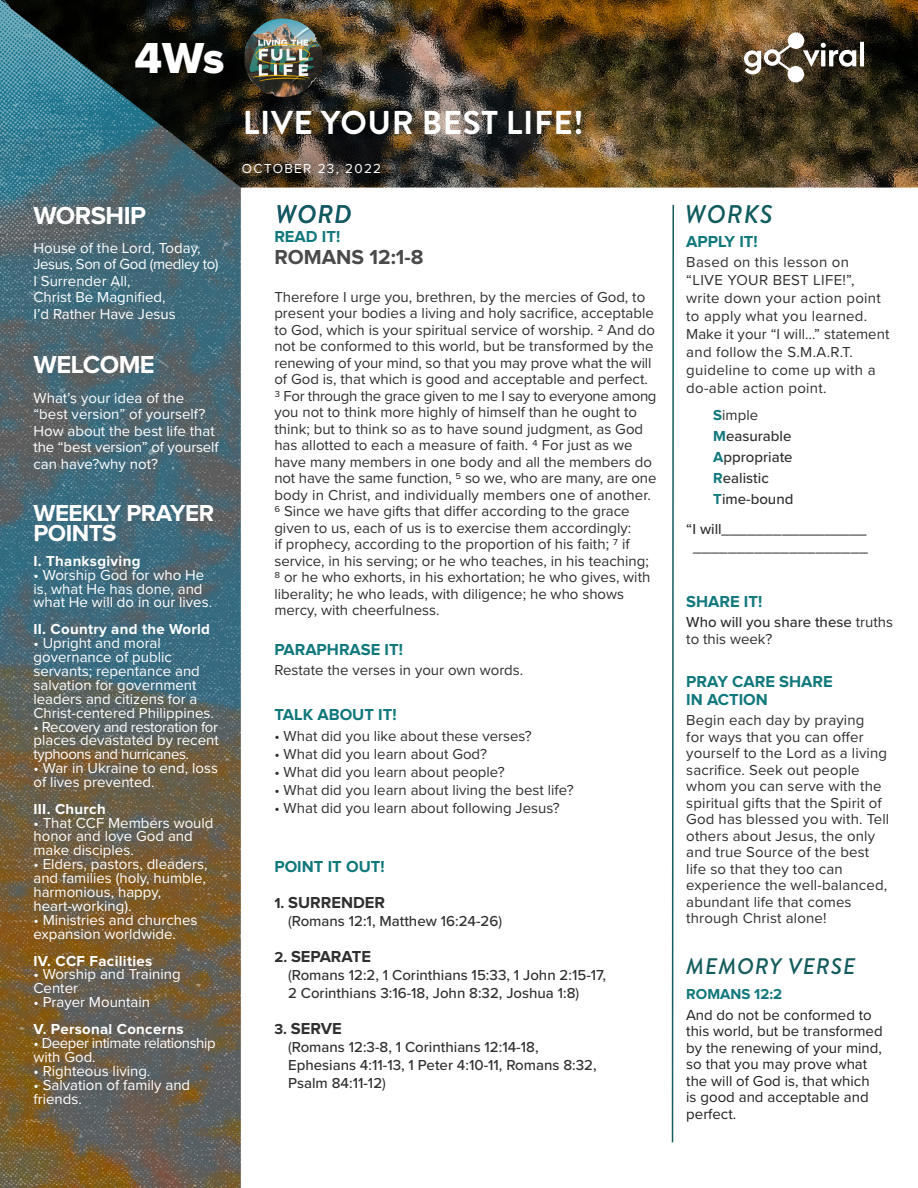
<style>
.page{position:relative;width:918px;height:1188px;background:#fff}
.page>*{position:absolute;margin:0;border:0;box-sizing:border-box;transform-origin:0 0}
.t1{font:45px "Proxima Nova Extrabld";color:#fff}
.t2{font:700 33px "Brandon Grotesque";letter-spacing:.02em;color:#fff}
.t3{font:700 25.5px "Proxima Nova";letter-spacing:-.02em;color:#fff}
.t4{font:italic 500 25.5px "Brandon Grotesque";letter-spacing:.04em;color:#105b5e}
.t5{font:700 24px/19.8px "Proxima Nova";letter-spacing:-.02em;color:#fff}
.t6{font:italic 500 22.5px "Brandon Grotesque";letter-spacing:.04em;color:#145c5e}
.t7{font:700 21px "Proxima Nova";color:#4a4a4a}
.t8{font:700 16.5px "Proxima Nova";color:#11787c}
.t9{font:700 16.5px "Proxima Nova";color:#303030}
.t10{font:15px/16.5px "Proxima Nova";color:#303030}
.t11{font:15px/13.8px "Proxima Nova";color:#fff}
.t12{font:500 15px/16.5px "Proxima Nova";color:#303030}
.t13{font:15px/18px "Proxima Nova";letter-spacing:.02em;color:#303030}
.t14{font:15px/16.5px "Proxima Nova";color:#231f20}
.t15{font:700 15px "Proxima Nova";letter-spacing:.02em;color:#fff}
.t16{font:15px "Proxima Nova";letter-spacing:-.02em;color:#303030}
.t17{font:15px/16.5px "Proxima Nova";letter-spacing:-.025em;color:#fff}
.t18{font:15px/13.8px "Proxima Nova";letter-spacing:-.03em;color:#fff}
.t19{font:700 15px "Proxima Nova";color:#11787c}
.t20{font:13.5px "Proxima Nova";letter-spacing:.1em;color:#fff}
.s1{font-size:15px}
.s2{font-weight:400}
.s3{font-weight:700;color:#11787c}
</style>
<div class="page">
<img style="left:0;top:0;width:918px;height:1188px">
<svg style="left:671px;top:203px;width:4px;height:941px"></svg>
<img style="left:743px;top:32px;width:121px;height:50px">
<h1 class="t1" style="left:134px;top:32px;width:92px">4Ws</h1>
<p class="t3" style="left:33px;top:204px;width:114px">WORSHIP</p>
<p class="t17" style="left:33px;top:239px;width:187px">House of the Lord, Today,<br>Jesus, Son of God (medley to)</p>
<p class="t11" style="left:33px;top:273px;width:99px">I Surrender All,</p>
<p class="t11" style="left:33px;top:290px;width:134px">Christ Be Magnified,</p>
<p class="t11" style="left:33px;top:306px;width:144px">I’d Rather Have Jesus</p>
<p class="t3" style="left:33px;top:353px;width:123px">WELCOME</p>
<p class="t11" style="left:33px;top:389px;width:183px;line-height:16.5px">What’s your idea of the “best version” of yourself?<br>How about the best life that</p>
<p class="t11" style="left:33px;top:440px;width:187px">the “best version” of yourself</p>
<p class="t11" style="left:33px;top:456px;width:126px">can have?why not?</p>
<h3 class="t5" style="left:33px;top:504px;width:182px">WEEKLY PRAYER<br>POINTS</h3>
<p class="t15" style="left:33px;top:554px;width:108px">I. Thanksgiving</p>
<p class="t11" style="left:33px;top:567px;width:180px">• Worship God for who He is, what He has done, and what He will do in our lives.</p>
<p class="t15" style="left:33px;top:623px;width:178px">II. Country and the World</p>
<p class="t11" style="left:33px;top:636px;width:182px">• Upright and moral governance of public servants; repentance and salvation for government leaders and citizens for a<br>Christ-centered Philippines.</p>
<p class="t11" style="left:33px;top:719px;width:187px;text-align:justify">• Recovery and restoration for places devastated by recent typhoons and hurricanes.</p>
<p class="t11" style="left:33px;top:761px;width:186px">• War in Ukraine to end, loss of lives prevented.</p>
<p class="t15" style="left:33px;top:802px;width:74px">III. Church</p>
<p class="t11" style="left:33px;top:815px;width:182px">• That CCF Members would honor and love God and make disciples.</p>
<p class="t11" style="left:33px;top:857px;width:175px">• Elders, pastors, dleaders, and families (holy, humble, harmonious, happy, heart-working).</p>
<p class="t11" style="left:33px;top:912px;width:166px">• Ministries and churches expansion worldwide.</p>
<p class="t15" style="left:33px;top:954px;width:120px">IV. CCF Facilities</p>
<p class="t11" style="left:33px;top:967px;width:149px">• Worship and Training<br>Center</p>
<p class="t11" style="left:33px;top:995px;width:118px">• Prayer Mountain</p>
<p class="t15" style="left:33px;top:1022px;width:152px">V. Personal Concerns</p>
<p class="t18" style="left:33px;top:1036px;width:184px">• Deeper intimate relationship with God.</p>
<p class="t11" style="left:33px;top:1063px;width:118px">• Righteous living.</p>
<p class="t11" style="left:33px;top:1077px;width:158px">• Salvation of family and friends.</p>
<p class="t2" style="left:243px;top:100px;width:342px">LIVE YOUR BEST LIFE!</p>
<p class="t20" style="left:242px;top:158px;width:141px">OCTOBER 23, 2022</p>
<h3 class="t4" style="left:275px;top:196px;width:78px">WORD</h3>
<p class="t8" style="left:274px;top:229px;width:67px">READ IT!</p>
<p class="t7" style="left:274px;top:248px;width:151px">ROMANS 12:1-8</p>
<p class="t10" style="left:274px;top:288px;width:382px">Therefore I urge you, brethren, by the mercies of God, to present your bodies a living and holy sacrifice, acceptable to God, which is your spiritual service of worship. 2 And do not be conformed to this world, but be transformed by the renewing of your mind, so that you may prove what the will</p>
<p class="t10" style="left:274px;top:370px;width:375px">of God is, that which is good and acceptable and perfect.</p>
<p class="t16" style="left:274px;top:385px;width:384px">3 For through the grace given to me I say to everyone among</p>
<p class="t10" style="left:274px;top:403px;width:384px">you not to think more highly of himself than he ought to think; but to think so as to have sound judgment, as God has allotted to each a measure of faith. 4 For just as we have many members in one body and all the members do not have the same function, 5 so we, who are many, are one</p>
<p class="t10" style="left:274px;top:486px;width:378px">body in Christ, and individually members one of another.<br>6 Since we have gifts that differ according to the grace given to us, each of us is to exercise them accordingly:<br>if prophecy, according to the proportion of his faith; 7 if service, in his serving; or he who teaches, in his teaching; 8 or he who exhorts, in his exhortation; he who gives, with liberality; he who leads, with diligence; he who shows mercy, with cheerfulness.</p>
<p class="t8" style="left:274px;top:642px;width:130px">PARAPHRASE IT!</p>
<p class="t10" style="left:274px;top:661px;width:250px">Restate the verses in your own words.</p>
<p class="t8" style="left:274px;top:707px;width:124px">TALK ABOUT IT!</p>
<p class="t10" style="left:274px;top:727px;width:259px">• What did you like about these verses?</p>
<p class="t10" style="left:274px;top:745px;width:214px">• What did you learn about God?</p>
<p class="t10" style="left:274px;top:763px;width:232px">• What did you learn about people?</p>
<p class="t10" style="left:274px;top:781px;width:301px">• What did you learn about living the best life?</p>
<p class="t10" style="left:274px;top:799px;width:287px">• What did you learn about following Jesus?</p>
<p class="t8" style="left:274px;top:859px;width:112px">POINT IT OUT!</p>
<p class="t9" style="left:274px;top:895px;width:112px"><span class="s1">1.</span> SURRENDER</p>
<p class="t12" style="left:288px;top:912px;width:215px"><span class="s2">(</span>Romans 12:1, Matthew 16:24-26<span class="s2">)</span></p>
<p class="t9" style="left:274px;top:949px;width:98px"><span class="s1">2.</span> SEPARATE</p>
<p class="t12" style="left:288px;top:966px;width:320px"><span class="s2">(</span>Romans 12:2, 1 Corinthians 15:33, 1 John 2:15-17,</p>
<p class="t12" style="left:288px;top:984px;width:293px">2 Corinthians 3:16-18, John 8:32, Joshua 1:8<span class="s2">)</span></p>
<p class="t9" style="left:274px;top:1021px;width:69px"><span class="s1">3.</span> SERVE</p>
<p class="t12" style="left:288px;top:1038px;width:252px"><span class="s2">(</span>Romans 12:3-8, 1 Corinthians 12:14-18,</p>
<p class="t12" style="left:288px;top:1056px;width:310px">Ephesians 4:11-13, 1 Peter 4:10-11, Romans 8:32,</p>
<p class="t12" style="left:288px;top:1074px;width:99px">Psalm 84:11-12<span class="s2">)</span></p>
<h3 class="t4" style="left:685px;top:196px;width:89px">WORKS</h3>
<p class="t8" style="left:686px;top:234px;width:73px">APPLY IT!</p>
<p class="t13" style="left:686px;top:253px;width:164px">Based on this lesson on</p>
<p class="t13" style="left:686px;top:271px;width:205px">“LIVE YOUR BEST LIFE!”, write down your action point to apply what you learned.<br>Make it your “I will…” statement</p>
<p class="t13" style="left:686px;top:343px;width:191px">and follow the S.M.A.R.T. guideline to come up with a do-able action point.</p>
<p class="t10" style="left:713px;top:406px;width:46px"><span class="s3">S</span>imple</p>
<p class="t12" style="left:713px;top:428px;width:80px"><span class="s3">M</span>easurable</p>
<p class="t12" style="left:713px;top:449px;width:81px"><span class="s3">A</span>ppropriate</p>
<p class="t12" style="left:713px;top:470px;width:57px"><span class="s3">R</span>ealistic</p>
<p class="t12" style="left:713px;top:491px;width:82px"><span class="s3">T</span>ime-bound</p>
<p class="t12" style="left:686px;top:521px;width:182px">“I will_________________</p>
<p class="t12" style="left:693px;top:539px;width:176px">____________________</p>
<p class="t8" style="left:686px;top:594px;width:78px">SHARE IT!</p>
<p class="t12" style="left:686px;top:614px;width:208px">Who will you share these <span class="s2">truths to this week?</span></p>
<p class="t8" style="left:686px;top:674px;width:148px">PRAY CARE SHARE</p>
<p class="t8" style="left:686px;top:692px;width:83px">IN ACTION</p>
<p class="t10" style="left:686px;top:711px;width:204px">Begin each day by praying<br>for ways that you can offer yourself to the Lord as a living sacrifice. Seek out people whom you can serve with the spiritual gifts that the Spirit of<br>God has blessed you with. Tell others about Jesus, the only and true Source of the best life so that they too can</p>
<p class="t10" style="left:686px;top:876px;width:203px">experience the well-balanced, abundant life that comes through Christ alone!</p>
<p class="t6" style="left:686px;top:951px;width:171px">MEMORY VERSE</p>
<p class="t19" style="left:686px;top:988px;width:97px">ROMANS 12:2</p>
<p class="t14" style="left:686px;top:1006px;width:198px">And do not be conformed to this world, but be transformed by the renewing of your mind, so that you may prove what the will of God is, that which is good and acceptable and perfect.</p>
</div>
